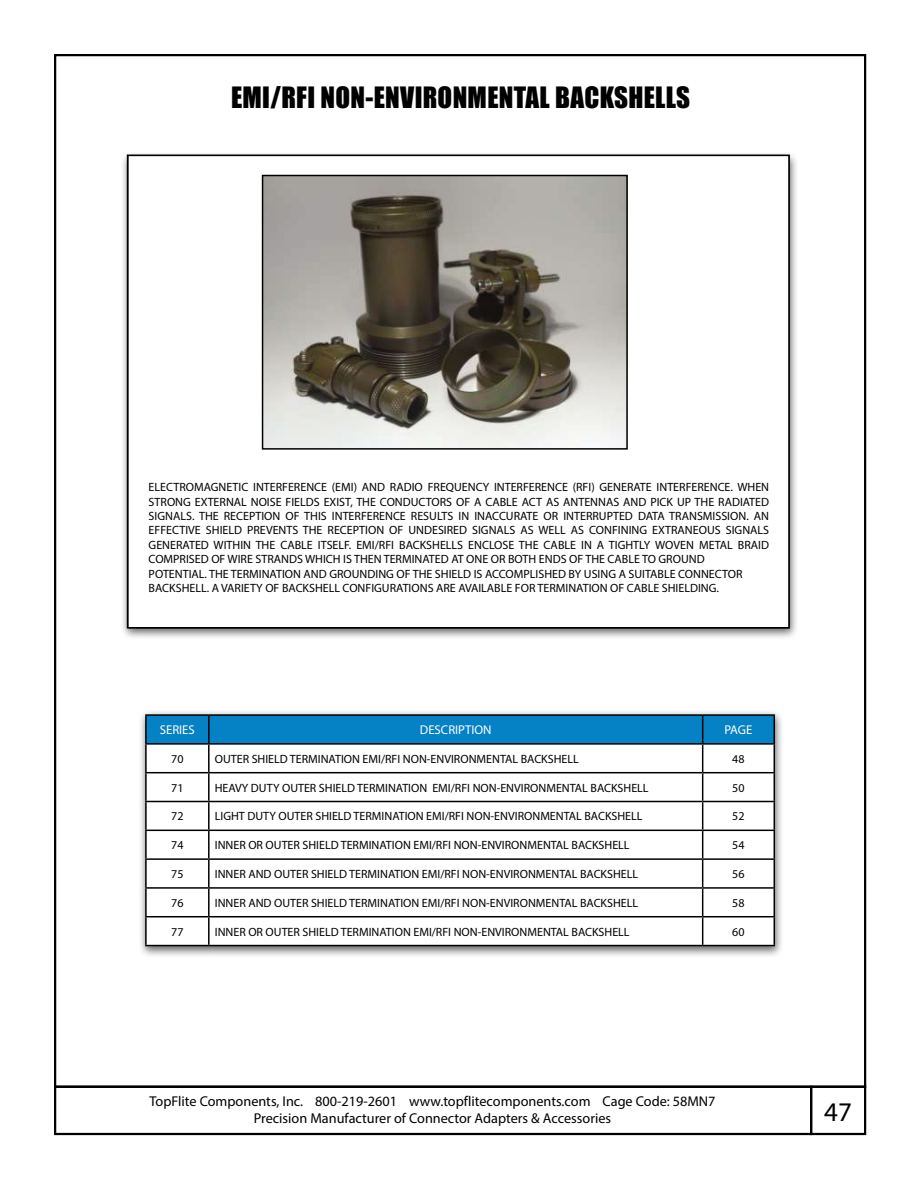
<style>
.page{position:relative;width:918px;height:1188px;background:#fff}
.page>*{position:absolute;margin:0;border:0;box-sizing:border-box;transform-origin:0 0}
.t1{font:27px "Impact";letter-spacing:.01em;color:#000}
.t2{font:27px "Myriad Pro";color:#000}
.t3{font:14.25px/17.1px "Myriad Pro";color:#000;text-align:center}
.t4{font:12.75px "Myriad Pro";color:#fff}
.t5{font:12px/14.4px "Myriad Pro";color:#000}
</style>
<div class="page">
<div style="left:810px;top:1086px;width:56px;height:49px;border:2px solid #000"></div>
<div style="left:54px;top:1086px;width:758px;height:49px;border:2px solid #000"></div>
<div style="left:121px;top:151px;width:678px;height:489px;background:#000;opacity:.6"></div>
<div style="left:128px;top:156px;width:661px;height:472px;background:#fff"></div>
<div style="left:127px;top:154px;width:663px;height:474px;border:2px solid #000"></div>
<img style="left:265px;top:178px;width:360px;height:269px">
<div style="left:262px;top:175px;width:366px;height:275px;border:2px solid #000"></div>
<div style="left:138px;top:710px;width:646px;height:248px;background:#000;opacity:.6"></div>
<hr style="left:145px;top:743px;width:64px;height:2px;background:#000">
<hr style="left:145px;top:772px;width:64px;height:1px;background:#000">
<hr style="left:145px;top:801px;width:64px;height:1px;background:#000">
<hr style="left:145px;top:830px;width:64px;height:1px;background:#000">
<hr style="left:145px;top:858px;width:64px;height:2px;background:#000">
<hr style="left:145px;top:887px;width:64px;height:2px;background:#000">
<hr style="left:145px;top:916px;width:64px;height:1px;background:#000">
<hr style="left:145px;top:945px;width:64px;height:1px;background:#000">
<hr style="left:209px;top:945px;width:494px;height:1px;background:#000">
<hr style="left:703px;top:945px;width:72px;height:1px;background:#000">
<hr style="left:145px;top:714px;width:64px;height:2px;background:#000">
<hr style="left:145px;top:716px;width:2px;height:27px;background:#000">
<hr style="left:209px;top:714px;width:494px;height:2px;background:#000">
<hr style="left:703px;top:714px;width:72px;height:2px;background:#000">
<hr style="left:145px;top:745px;width:2px;height:27px;background:#000">
<hr style="left:145px;top:773px;width:2px;height:28px;background:#000">
<hr style="left:145px;top:802px;width:2px;height:28px;background:#000">
<hr style="left:145px;top:831px;width:2px;height:27px;background:#000">
<hr style="left:145px;top:860px;width:2px;height:27px;background:#000">
<hr style="left:145px;top:889px;width:2px;height:27px;background:#000">
<hr style="left:145px;top:917px;width:2px;height:28px;background:#000">
<svg style="left:146px;top:715px;width:629px;height:230px"></svg>
<h1 class="t1" style="left:231px;top:77px;width:461px">EMI/RFI NON-ENVIRONMENTAL BACKSHELLS</h1>
<p class="t5" style="left:149px;top:480px;width:622px">ELECTROMAGNETIC INTERFERENCE (EMI) AND RADIO FREQUENCY INTERFERENCE (RFI) GENERATE INTERFERENCE. WHEN STRONG EXTERNAL NOISE FIELDS EXIST, THE CONDUCTORS OF A CABLE ACT AS ANTENNAS AND PICK UP THE RADIATED SIGNALS. THE RECEPTION OF THIS INTERFERENCE RESULTS IN INACCURATE OR INTERRUPTED DATA TRANSMISSION. AN EFFECTIVE SHIELD PREVENTS THE RECEPTION OF UNDESIRED SIGNALS AS WELL AS CONFINING EXTRANEOUS SIGNALS GENERATED WITHIN THE CABLE ITSELF. EMI/RFI BACKSHELLS ENCLOSE THE CABLE IN A TIGHTLY WOVEN METAL BRAID COMPRISED OF WIRE STRANDS WHICH IS THEN TERMINATED AT ONE OR BOTH ENDS OF THE CABLE TO GROUND<br>POTENTIAL. THE TERMINATION AND GROUNDING OF THE SHIELD IS ACCOMPLISHED BY USING A SUITABLE CONNECTOR BACKSHELL. A VARIETY OF BACKSHELL CONFIGURATIONS ARE AVAILABLE FOR TERMINATION OF CABLE SHIELDING.</p>
<p class="t4" style="left:160px;top:722px;width:37px">SERIES</p>
<p class="t4" style="left:420px;top:722px;width:73px">DESCRIPTION</p>
<p class="t4" style="left:725px;top:722px;width:29px">PAGE</p>
<p class="t5" style="left:171px;top:751px;width:14px">70</p>
<p class="t5" style="left:215px;top:751px;width:365px">OUTER SHIELD TERMINATION EMI/RFI NON-ENVIRONMENTAL BACKSHELL</p>
<p class="t5" style="left:732px;top:751px;width:14px">48</p>
<p class="t5" style="left:171px;top:780px;width:14px">71</p>
<p class="t5" style="left:215px;top:780px;width:435px">HEAVY DUTY OUTER SHIELD TERMINATION EMI/RFI NON-ENVIRONMENTAL BACKSHELL</p>
<p class="t5" style="left:732px;top:780px;width:14px">50</p>
<p class="t5" style="left:171px;top:809px;width:14px">72</p>
<p class="t5" style="left:215px;top:809px;width:429px">LIGHT DUTY OUTER SHIELD TERMINATION EMI/RFI NON-ENVIRONMENTAL BACKSHELL</p>
<p class="t5" style="left:732px;top:809px;width:14px">52</p>
<p class="t5" style="left:171px;top:838px;width:14px">74</p>
<p class="t5" style="left:215px;top:838px;width:416px">INNER OR OUTER SHIELD TERMINATION EMI/RFI NON-ENVIRONMENTAL BACKSHELL</p>
<p class="t5" style="left:732px;top:838px;width:14px">54</p>
<p class="t5" style="left:171px;top:867px;width:14px">75</p>
<p class="t5" style="left:215px;top:867px;width:425px">INNER AND OUTER SHIELD TERMINATION EMI/RFI NON-ENVIRONMENTAL BACKSHELL</p>
<p class="t5" style="left:732px;top:867px;width:14px">56</p>
<p class="t5" style="left:171px;top:895px;width:14px">76</p>
<p class="t5" style="left:215px;top:895px;width:425px">INNER AND OUTER SHIELD TERMINATION EMI/RFI NON-ENVIRONMENTAL BACKSHELL</p>
<p class="t5" style="left:732px;top:895px;width:14px">58</p>
<p class="t5" style="left:171px;top:924px;width:14px">77</p>
<p class="t5" style="left:215px;top:924px;width:416px">INNER OR OUTER SHIELD TERMINATION EMI/RFI NON-ENVIRONMENTAL BACKSHELL</p>
<p class="t5" style="left:732px;top:924px;width:14px">60</p>
<p class="t3" style="left:149px;top:1093px;width:568px">TopFlite Components, Inc. 800-219-2601 www.topflitecomponents.com Cage Code: 58MN7<br>Precision Manufacturer of Connector Adapters &amp; Accessories</p>
<h1 class="t2" style="left:824px;top:1095px;width:29px">47</h1>
</div>
